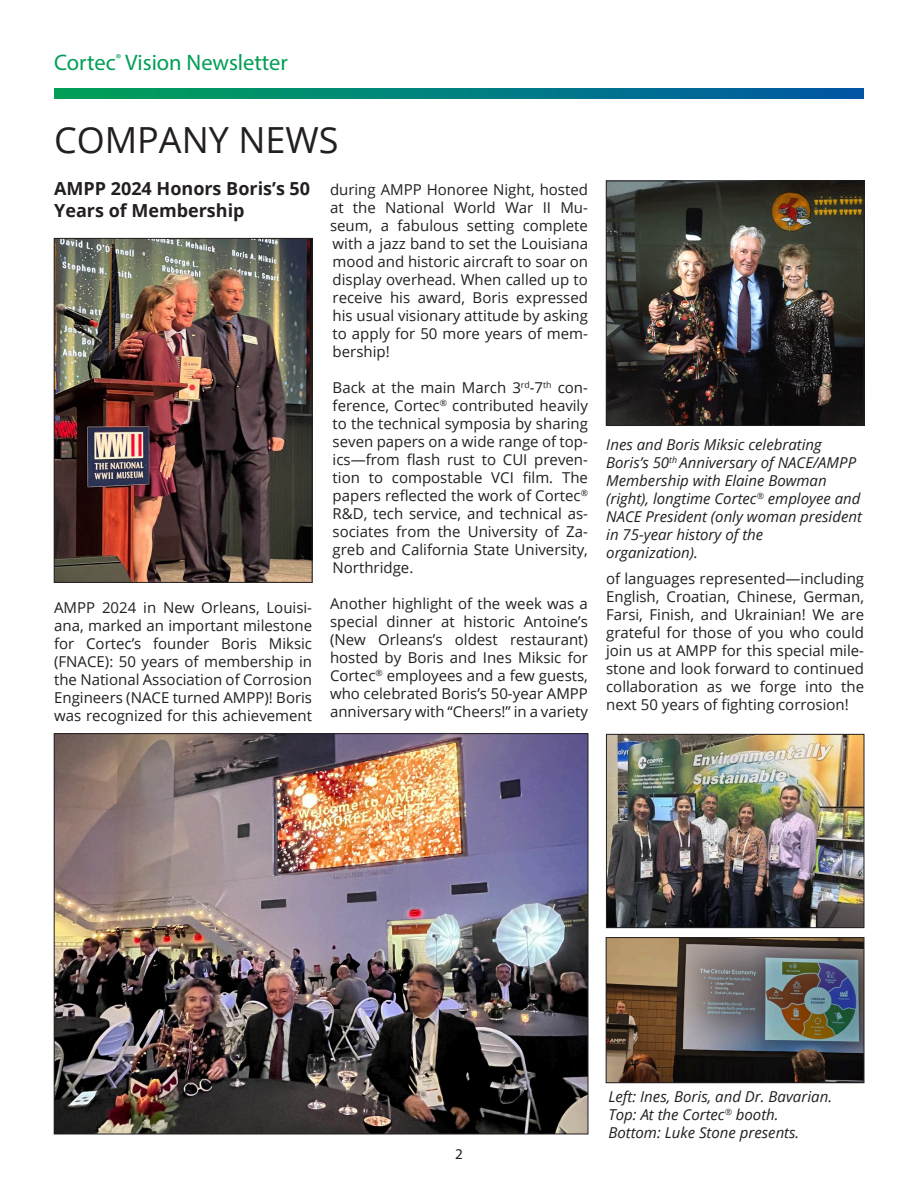
<style>
.page{position:relative;width:918px;height:1188px;background:#fff}
.page>*{position:absolute;margin:0;border:0;box-sizing:border-box;transform-origin:0 0}
.t1{font:36px "Open Sans";color:#231f20}
.t2{font:22.5px "Myriad Pro";color:#009e57}
.t3{font:700 18px/21.6px "Open Sans";color:#231f20}
.t4{font:15px/18px "Open Sans";color:#231f20;text-align:justify}
.t5{font:italic 15px/18px "Open Sans";color:#231f20}
.t6{font:15px "Myriad Pro";color:#231f20}
</style>
<div class="page">
<svg style="left:54px;top:88px;width:810px;height:10px;background:#007e7e"></svg>
<img style="left:608px;top:183px;width:254px;height:241px">
<div style="left:606px;top:181px;width:258px;height:245px;border:1px solid #231f20"></div>
<img style="left:56px;top:735px;width:530px;height:397px">
<img style="left:56px;top:240px;width:254px;height:341px">
<div style="left:54px;top:238px;width:258px;height:345px;border:1px solid #231f20"></div>
<img style="left:608px;top:736px;width:254px;height:190px">
<div style="left:606px;top:734px;width:258px;height:194px;border:1px solid #231f20"></div>
<img style="left:608px;top:939px;width:254px;height:142px">
<div style="left:606px;top:937px;width:258px;height:146px;border:1px solid #231f20"></div>
<h2 class="t2" style="left:54px;top:49px;width:235px">Cortec<sup>®</sup> Vision Newsletter</h2>
<p class="t1" style="left:54px;top:115px;width:286px">COMPANY NEWS</p>
<p class="t3" style="left:54px;top:177px;width:258px">AMPP 2024 Honors Boris’s 50<br>Years of Membership</p>
<p class="t4" style="left:54px;top:598px;width:260px">AMPP 2024 in New Orleans, Louisi&shy;ana, marked an important milestone for Cortec’s founder Boris Miksic (FNACE): 50 years of membership in the National Association of Corrosion Engineers (NACE turned AMPP)! Boris was recognized for this achievement</p>
<p class="t4" style="left:330px;top:180px;width:260px">during AMPP Honoree Night, hosted at the National World War II Mu&shy;seum, a fabulous setting complete with a jazz band to set the Louisiana mood and historic aircraft to soar on display overhead. When called up to receive his award, Boris expressed his usual visionary attitude by asking to apply for 50 more years of mem&shy;bership!</p>
<p class="t4" style="left:333px;top:378px;width:257px">Back at the main March 3<sup>rd</sup>-7<sup>th</sup> con&shy;ference, Cortec<sup>®</sup> contributed heavily to the technical symposia by sharing seven papers on a wide range of top&shy;ics—from flash rust to CUI preven&shy;tion to compostable VCI film. The papers reflected the work of Cortec<sup>® </sup>R&amp;D, tech service, and technical as&shy;sociates from the University of Za&shy;greb and California State University, Northridge.</p>
<p class="t4" style="left:330px;top:594px;width:260px">Another highlight of the week was a special dinner at historic Antoine’s (New Orleans’s oldest restaurant) hosted by Boris and Ines Miksic for Cortec<sup>®</sup> employees and a few guests, who celebrated Boris’s 50-year AMPP anniversary with “Cheers!” in a variety</p>
<p class="t5" style="left:606px;top:435px;width:257px">Ines and Boris Miksic celebrating Boris’s 50<sup>th</sup> Anniversary of NACE/AMPP Membership with Elaine Bowman (right), longtime Cortec<sup>®</sup> employee and NACE President (only woman president in 75-year history of the</p>
<p class="t5" style="left:606px;top:543px;width:93px">organization).</p>
<p class="t4" style="left:606px;top:569px;width:260px">of languages represented—including English, Croatian, Chinese, German, Farsi, Finish, and Ukrainian! We are grateful for those of you who could join us at AMPP for this special mile&shy;stone and look forward to continued collaboration as we forge into the next 50 years of fighting corrosion!</p>
<p class="t6" style="left:455px;top:1144px;width:9px">2</p>
<p class="t5" style="left:608px;top:1087px;width:225px">Left: Ines, Boris, and Dr. Bavarian.<br>Top: At the Cortec<sup>®</sup> booth.</p>
<p class="t5" style="left:608px;top:1123px;width:192px">Bottom: Luke Stone presents.</p>
</div>
